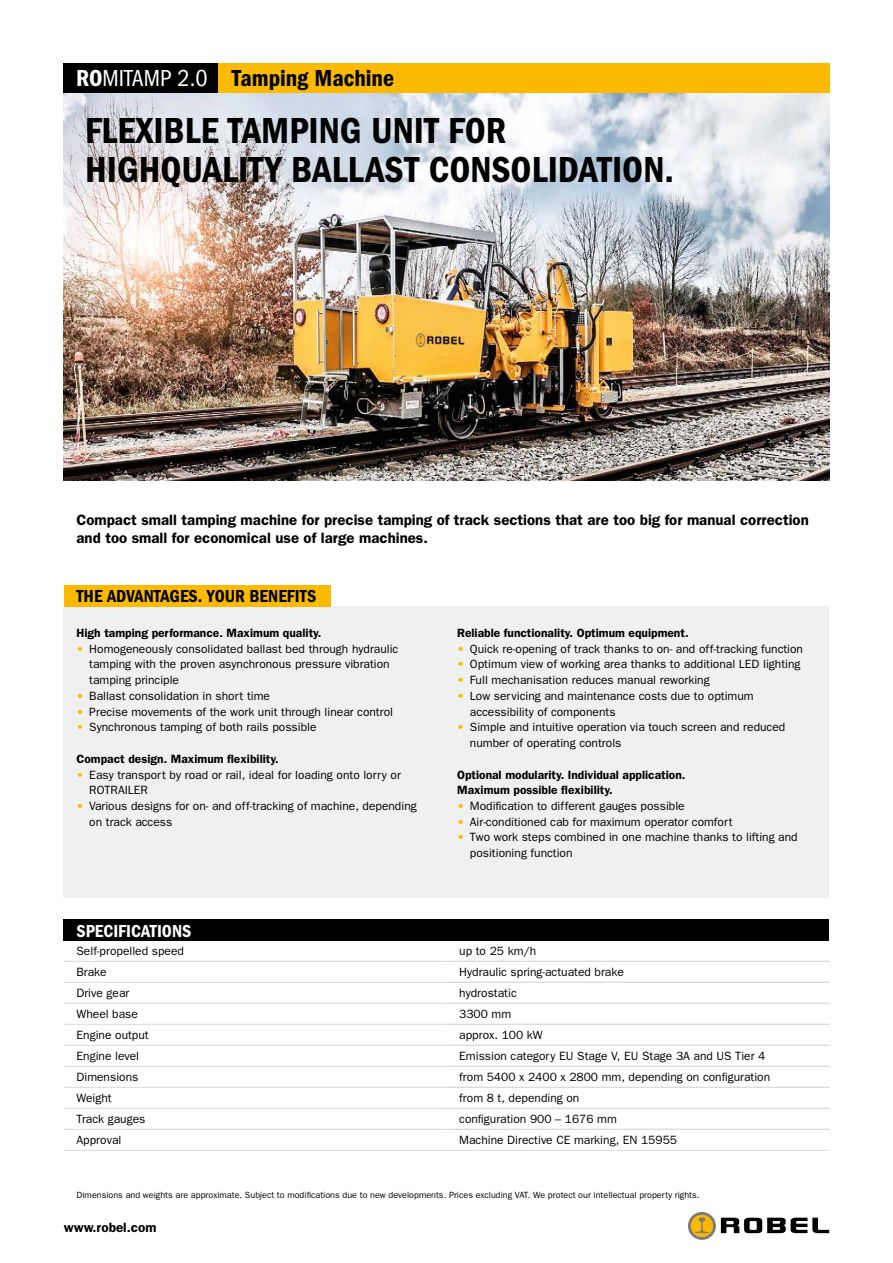
<style>
.page{position:relative;width:893px;height:1263px;background:#fff}
.page>*{position:absolute;margin:0;border:0;box-sizing:border-box;transform-origin:0 0}
.t1{font:600 condensed 37.5px/39px "Franklin Gothic";color:#000}
.t2{font:600 condensed 24px "Franklin Gothic";color:#000}
.t3{font:600 condensed 18px "Franklin Gothic";color:#000}
.t4{font:600 condensed 18px "Franklin Gothic";color:#fff}
.t5{font:600 15px/18px "Franklin Gothic";color:#000}
.t6{font:600 13.5px "Franklin Gothic";color:#000}
.t7{font:12px/21px "Franklin Gothic";color:#000}
.t8{font:600 12px/15.8px "Franklin Gothic";color:#000}
.t9{font:9px "Franklin Gothic";color:#000}
.s1{color:#fff}
.s2{font-weight:400;color:#fff}
.s3{color:#fbba00}
</style>
<div class="page">
<img style="left:64px;top:93px;width:765px;height:387px">
<hr style="left:64px;top:961px;width:765px;height:1px;background:#dadada">
<hr style="left:64px;top:982px;width:765px;height:1px;background:#dadada">
<hr style="left:64px;top:1003px;width:765px;height:1px;background:#dadada">
<hr style="left:64px;top:1024px;width:765px;height:1px;background:#dadada">
<hr style="left:64px;top:1045px;width:765px;height:1px;background:#dadada">
<hr style="left:64px;top:1066px;width:765px;height:1px;background:#dadada">
<hr style="left:64px;top:1087px;width:765px;height:1px;background:#dadada">
<hr style="left:64px;top:1108px;width:765px;height:1px;background:#dadada">
<hr style="left:64px;top:1129px;width:765px;height:1px;background:#dadada">
<hr style="left:64px;top:1150px;width:765px;height:1px;background:#dadada">
<div style="left:64px;top:607px;width:765px;height:291px;background:#f0f0f0"></div>
<div style="left:64px;top:920px;width:765px;height:21px;background:#000"></div>
<div style="left:64px;top:585px;width:266px;height:22px;background:#fbba00"></div>
<div style="left:218px;top:64px;width:611px;height:29px;background:#fbba00"></div>
<div style="left:64px;top:64px;width:154px;height:29px;background:#000"></div>
<svg style="left:688px;top:1212px;width:28px;height:28px"></svg>
<svg style="left:721px;top:1218px;width:108px;height:15px"></svg>
<svg style="left:691px;top:1215px;width:22px;height:22px"></svg>
<svg style="left:695px;top:1217px;width:14px;height:16px"></svg>
<h2 class="t2" style="left:76px;top:64px;width:320px"><span class="s1">RO</span><span class="s2">MITAMP 2.0</span> Tamping Machine</h2>
<h1 class="t1" style="left:85px;top:111px;width:591px">FLEXIBLE TAMPING UNIT FOR<br>HIGHQUALITY BALLAST CONSOLIDATION.</h1>
<p class="t5" style="left:77px;top:511px;width:734px">Compact small tamping machine for precise tamping of track sections that are too big for manual correction and too small for economical use of large machines.</p>
<h3 class="t3" style="left:77px;top:585px;width:241px">THE ADVANTAGES. YOUR BENEFITS</h3>
<p class="t8" style="left:77px;top:625px;width:246px">High tamping performance. Maximum quality.</p>
<p class="t7" style="left:89px;top:641px;width:311px;line-height:15.8px;text-indent:-13px"><span class="s3">•</span> Homogeneously consolidated ballast bed through hydraulic tamping with the proven asynchronous pressure vibration tamping principle</p>
<p class="t7" style="left:77px;top:685px;width:195px"><span class="s3">•</span> Ballast consolidation in short time</p>
<p class="t7" style="left:77px;top:701px;width:318px"><span class="s3">•</span> Precise movements of the work unit through linear control</p>
<p class="t7" style="left:77px;top:717px;width:241px"><span class="s3">•</span> Synchronous tamping of both rails possible</p>
<p class="t8" style="left:77px;top:751px;width:204px">Compact design. Maximum flexibility.</p>
<p class="t7" style="left:89px;top:767px;width:313px;line-height:15.8px;text-indent:-13px"><span class="s3">•</span> Easy transport by road or rail, ideal for loading onto lorry or<br>ROTRAILER</p>
<p class="t7" style="left:89px;top:798px;width:329px;line-height:15.8px;text-indent:-13px"><span class="s3">•</span> Various designs for on- and off-tracking of machine, depending on track access</p>
<h3 class="t4" style="left:77px;top:920px;width:116px">SPECIFICATIONS</h3>
<p class="t8" style="left:457px;top:625px;width:233px">Reliable functionality. Optimum equipment.</p>
<p class="t7" style="left:457px;top:638px;width:347px"><span class="s3">•</span> Quick re-opening of track thanks to on- and off-tracking function</p>
<p class="t7" style="left:457px;top:654px;width:345px"><span class="s3">•</span> Optimum view of working area thanks to additional LED lighting</p>
<p class="t7" style="left:457px;top:669px;width:254px"><span class="s3">•</span> Full mechanisation reduces manual reworking</p>
<p class="t7" style="left:470px;top:688px;width:285px;line-height:15.8px;text-indent:-13px"><span class="s3">•</span> Low servicing and maintenance costs due to optimum accessibility of components</p>
<p class="t7" style="left:470px;top:719px;width:317px;line-height:15.8px;text-indent:-13px"><span class="s3">•</span> Simple and intuitive operation via touch screen and reduced number of operating controls</p>
<p class="t8" style="left:457px;top:766px;width:230px">Optional modularity. Individual application.<br>Maximum possible flexibility.</p>
<p class="t7" style="left:457px;top:795px;width:229px"><span class="s3">•</span> Modification to different gauges possible</p>
<p class="t7" style="left:457px;top:811px;width:277px"><span class="s3">•</span> Air-conditioned cab for maximum operator comfort</p>
<p class="t7" style="left:470px;top:830px;width:329px;line-height:15.8px;text-indent:-13px"><span class="s3">•</span> Two work steps combined in one machine thanks to lifting and positioning function</p>
<p class="t7" style="left:77px;top:941px;width:109px">Self-propelled speed<br>Brake<br>Drive gear<br>Wheel base<br>Engine output<br>Engine level<br>Dimensions<br>Weight<br>Track gauges<br>Approval</p>
<p class="t7" style="left:459px;top:941px;width:312px">up to 25 km/h<br>Hydraulic spring-actuated brake<br>hydrostatic<br>3300 mm<br>approx. 100 kW<br>Emission category EU Stage V, EU Stage 3A and US Tier 4 from 5400 x 2400 x 2800 mm, depending on configuration from 8 t, depending on<br>configuration 900 – 1676 mm<br>Machine Directive CE marking, EN 15955</p>
<p class="t9" style="left:77px;top:1190px;width:624px">Dimensions and weights are approximate. Subject to modifications due to new developments. Prices excluding VAT. We protect our intellectual property rights.</p>
<p class="t6" style="left:64px;top:1219px;width:94px">www.robel.com</p>
</div>
